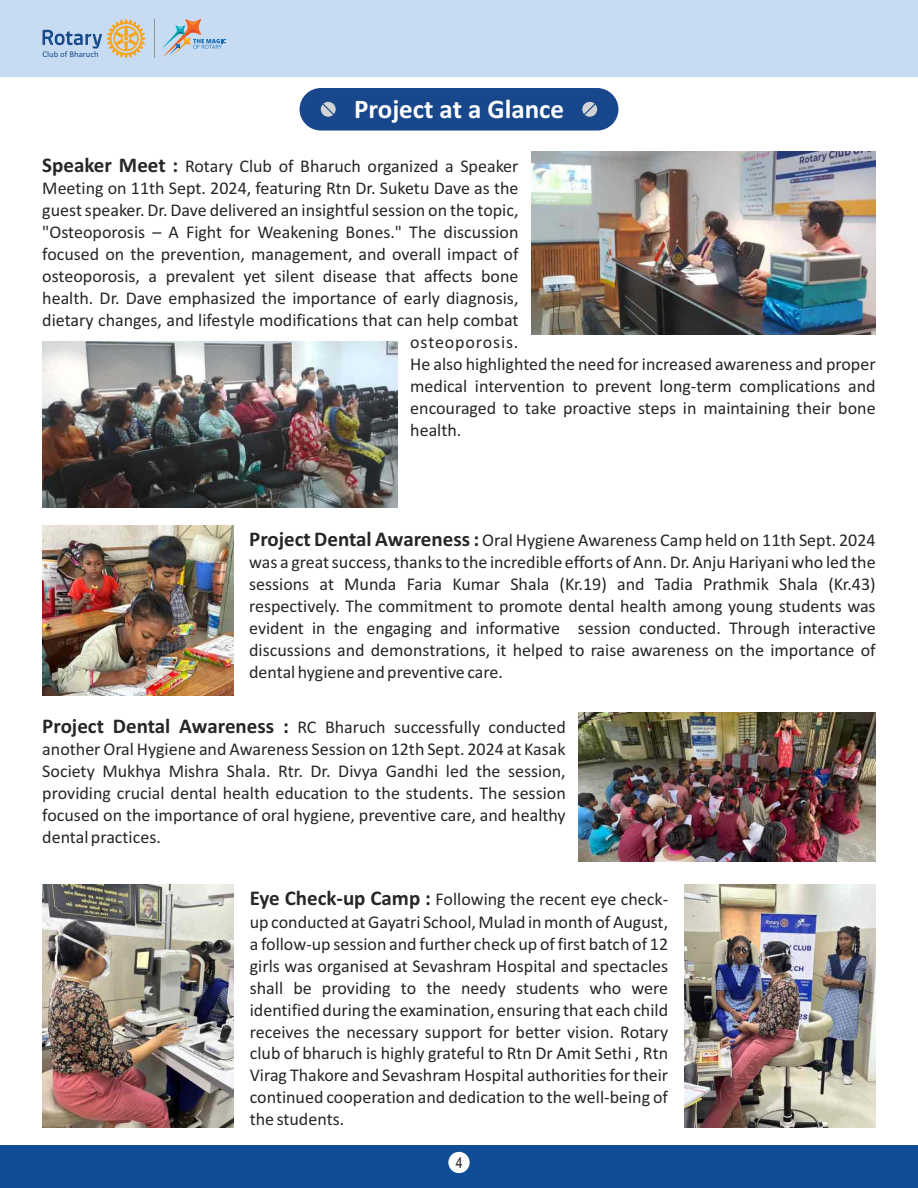
<style>
.page{position:relative;width:918px;height:1188px;background:#fff}
.page>*{position:absolute;margin:0;border:0;box-sizing:border-box;transform-origin:0 0}
.t1{font:700 27px "Calibri";color:#fff}
.t2{font:18px/22px "Calibri";color:#262626;text-align:justify}
.t3{font:18px "Calibri";letter-spacing:.05em;color:#262626}
.t4{font:15px "Arial Narrow";color:#231f20}
.t5{font:8.7px "Calibri";color:#194b8c}
.s1{font-weight:700;font-size:21px}
</style>
<div class="page">
<img style="left:42px;top:342px;width:356px;height:165px">
<img style="left:531px;top:152px;width:345px;height:183px">
<div style="left:0;top:0;width:918px;height:77px;background:#c7dcf2"></div>
<svg style="left:43px;top:19px;width:102px;height:39px"></svg>
<hr style="left:155px;top:19px;width:1px;height:38px;background:#909496">
<svg style="left:162px;top:19px;width:64px;height:38px"></svg>
<div style="left:0;top:1145px;width:918px;height:43px;background:#0f4e94"></div>
<div style="left:448px;top:1152px;width:22px;height:21px;background:#fff;border-radius:50%"></div>
<div style="left:300px;top:88px;width:318px;height:43px;background:#18488b;border-radius:21px"></div>
<svg style="left:321px;top:102px;width:15px;height:15px"></svg>
<svg style="left:582px;top:102px;width:15px;height:15px"></svg>
<img style="left:42px;top:526px;width:192px;height:170px">
<img style="left:578px;top:713px;width:298px;height:148px">
<img style="left:42px;top:885px;width:192px;height:242px">
<img style="left:684px;top:885px;width:192px;height:242px">
<p class="t5" style="left:43px;top:50px;width:58px">Club of Bharuch</p>
<h1 class="t1" style="left:354px;top:98px;width:211px">Project at a Glance</h1>
<p class="t2" style="left:42px;top:156px;width:478px"><span class="s1">Speaker Meet :</span> Rotary Club of Bharuch organized a Speaker</p>
<p class="t2" style="left:42px;top:179px;width:478px">Meeting on 11th Sept. 2024, featuring Rtn Dr. Suketu Dave as the</p>
<p class="t2" style="left:42px;top:201px;width:478px">guest speaker. Dr. Dave delivered an insightful session on the topic,</p>
<p class="t2" style="left:42px;top:223px;width:478px">"Osteoporosis – A Fight for Weakening Bones." The discussion</p>
<p class="t2" style="left:42px;top:245px;width:478px">focused on the prevention, management, and overall impact of</p>
<p class="t2" style="left:42px;top:267px;width:478px">osteoporosis, a prevalent yet silent disease that affects bone</p>
<p class="t2" style="left:42px;top:289px;width:478px">health. Dr. Dave emphasized the importance of early diagnosis,</p>
<p class="t2" style="left:42px;top:311px;width:478px">dietary changes, and lifestyle modifications that can help combat</p>
<p class="t3" style="left:410px;top:335px;width:110px">osteoporosis.</p>
<p class="t2" style="left:410px;top:355px;width:467px">He also highlighted the need for increased awareness and proper</p>
<p class="t2" style="left:410px;top:377px;width:467px">medical intervention to prevent long-term complications and</p>
<p class="t2" style="left:410px;top:399px;width:467px">encouraged to take proactive steps in maintaining their bone</p>
<p class="t2" style="left:410px;top:421px;width:53px">health.</p>
<p class="t2" style="left:249px;top:530px;width:628px"><span class="s1">Project Dental Awareness :</span> Oral Hygiene Awareness Camp held on 11th Sept. 2024 was a great success, thanks to the incredible efforts of Ann. Dr. Anju Hariyani who led the sessions at Munda Faria Kumar Shala (Kr.19) and Tadia Prathmik Shala (Kr.43) respectively. The commitment to promote dental health among young students was evident in the engaging and informative session conducted. Through interactive discussions and demonstrations, it helped to raise awareness on the importance of dental hygiene and preventive care.</p>
<p class="t2" style="left:42px;top:717px;width:525px"><span class="s1">Project Dental Awareness :</span> RC Bharuch successfully conducted another Oral Hygiene and Awareness Session on 12th Sept. 2024 at Kasak Society Mukhya Mishra Shala. Rtr. Dr. Divya Gandhi led the session, providing crucial dental health education to the students. The session focused on the importance of oral hygiene, preventive care, and healthy dental practices.</p>
<p class="t2" style="left:250px;top:889px;width:420px"><span class="s1">Eye Check-up Camp :</span> Following the recent eye check&shy;up conducted at Gayatri School, Mulad in month of August, a follow-up session and further check up of first batch of 12 girls was organised at Sevashram Hospital and spectacles shall be providing to the needy students who were identified during the examination, ensuring that each child receives the necessary support for better vision. Rotary club of bharuch is highly grateful to Rtn Dr Amit Sethi , Rtn Virag Thakore and Sevashram Hospital authorities for their continued cooperation and dedication to the well-being of the students.</p>
<p class="t4" style="left:456px;top:1157px;width:8px">4</p>
</div>
